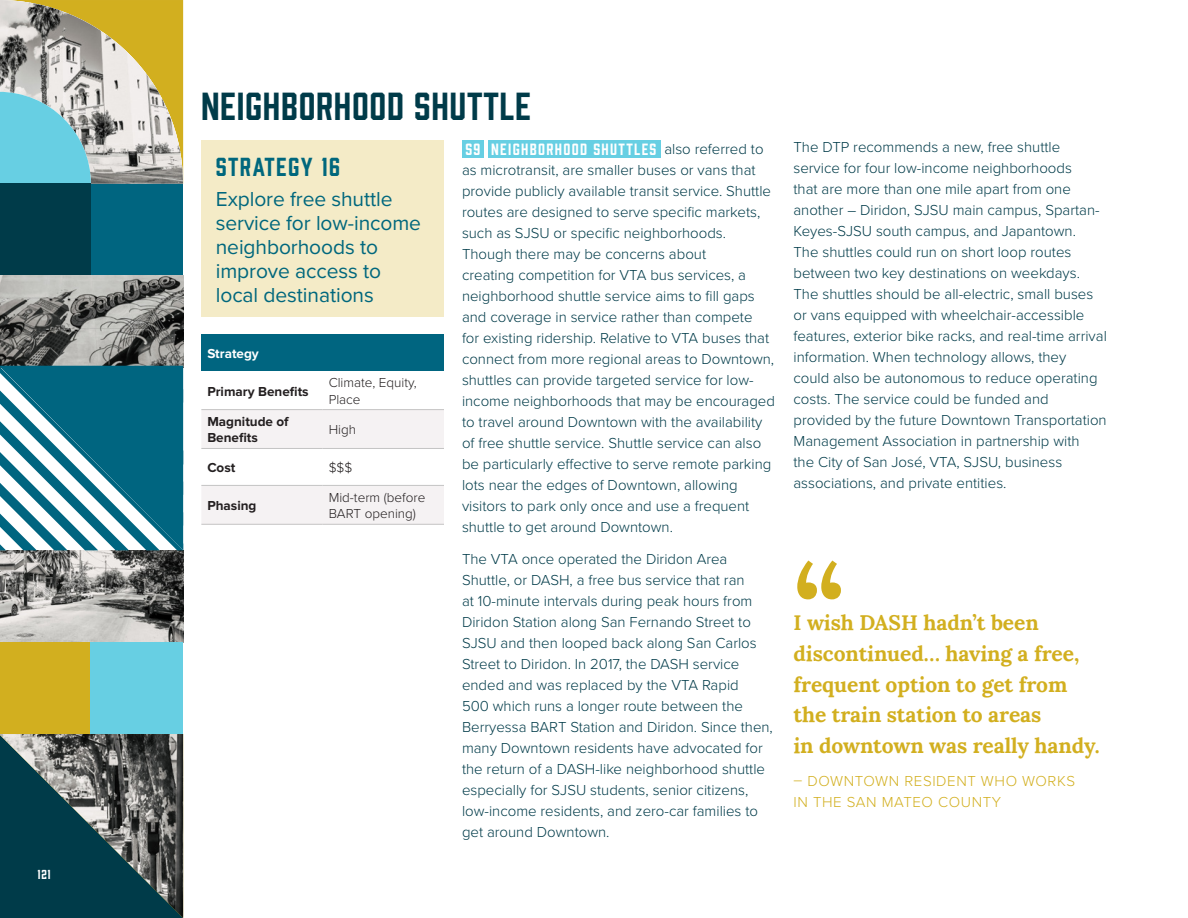
<style>
.page{position:relative;width:1188px;height:918px;background:#fff}
.page>*{position:absolute;margin:0;border:0;box-sizing:border-box;transform-origin:0 0}
.Heading_2{font:36px "Prohibition";letter-spacing:.02em;color:#003b49}
.Text_Box_Title{font:24px "Prohibition";letter-spacing:.06em;color:#00677d}
.t1{font:700 21px/30.6px "Lora";letter-spacing:-.005em;color:#d2af1f}
.Text_Box_Body{font:21px/24px "Proxima Nova";letter-spacing:-.005em;color:#00677d}
.t2{font:300 15px/21px "Proxima Nova";color:#003b49}
.t3{font:300 15px/21px "Proxima Nova";letter-spacing:.04em;color:#d2af1f}
.Chapter_Name{font:15px "Prohibition";letter-spacing:.09em;color:#fff}
.t4{font:300 13.5px/16.2px "Proxima Nova";color:#231f20}
.t5{font:700 13.5px/16.2px "Proxima Nova";color:#231f20}
.t6{font:700 13.5px "Proxima Nova";color:#fff}
.t7{font:12px "Prohibition";color:#fff}
</style>
<div class="page">
<svg style="left:797px;top:561px;width:44px;height:38px"></svg>
<div style="left:91px;top:183px;width:92px;height:92px;background:#006580"></div>
<img style="left:0;top:550px;width:183px;height:92px">
<img style="left:0;top:275px;width:183px;height:91px">
<svg style="left:0;top:0;width:183px;height:184px;background:#adb89b"></svg>
<div style="left:0;top:642px;width:91px;height:92px;background:#d2af1f"></div>
<div style="left:0;top:183px;width:91px;height:92px;background:#003b49"></div>
<div style="left:90px;top:642px;width:93px;height:92px;background:#67cfe3"></div>
<svg style="left:0;top:366px;width:183px;height:184px"></svg>
<img style="left:0;top:734px;width:183px;height:184px">
<div style="left:201px;top:140px;width:243px;height:177px;background:#f4ebc7"></div>
<div style="left:201px;top:334px;width:243px;height:37px;background:#006580"></div>
<svg style="left:201px;top:410px;width:243px;height:114px"></svg>
<hr style="left:201px;top:409px;width:122px;height:1px;background:#c4c4c4">
<hr style="left:323px;top:409px;width:121px;height:1px;background:#c4c4c4">
<hr style="left:201px;top:448px;width:122px;height:1px;background:#c4c4c4">
<hr style="left:323px;top:448px;width:121px;height:1px;background:#c4c4c4">
<hr style="left:201px;top:485px;width:122px;height:1px;background:#c4c4c4">
<hr style="left:323px;top:485px;width:121px;height:1px;background:#c4c4c4">
<hr style="left:201px;top:524px;width:122px;height:1px;background:#c4c4c4">
<hr style="left:323px;top:524px;width:121px;height:1px;background:#c4c4c4">
<div style="left:462px;top:140px;width:22px;height:18px;background:#67cfe3"></div>
<div style="left:488px;top:140px;width:172px;height:18px;background:#67cfe3"></div>
<p class="t7" style="left:38px;top:866px;width:15px">121</p>
<p class="Heading_2" style="left:201px;top:81px;width:331px">NEIGHBORHOOD SHUTTLE</p>
<p class="Text_Box_Title" style="left:216px;top:150px;width:126px">STRATEGY 16</p>
<p class="Text_Box_Body" style="left:216px;top:186px;width:207px">Explore free shuttle service for low-income neighborhoods to improve access to local destinations</p>
<p class="t6" style="left:207px;top:345px;width:53px">Strategy</p>
<p class="t5" style="left:207px;top:383px;width:103px">Primary Benefits</p>
<p class="t4" style="left:329px;top:374px;width:90px">Climate, Equity,<br>Place</p>
<p class="t5" style="left:207px;top:414px;width:83px">Magnitude of<br>Benefits</p>
<p class="t4" style="left:329px;top:421px;width:29px">High</p>
<p class="t5" style="left:207px;top:460px;width:30px">Cost</p>
<p class="t4" style="left:329px;top:459px;width:25px">$$$</p>
<p class="t5" style="left:207px;top:498px;width:51px">Phasing</p>
<p class="t4" style="left:329px;top:489px;width:98px">Mid-term (before<br>BART opening)</p>
<p class="Chapter_Name" style="left:465px;top:139px;width:16px">S9</p>
<p class="Chapter_Name" style="left:491px;top:139px;width:167px">NEIGHBORHOOD SHUTTLES</p>
<p class="t2" style="left:462px;top:137px;width:315px;text-indent:202px">also referred to as microtransit, are smaller buses or vans that provide publicly available transit service. Shuttle routes are designed to serve specific markets, such as SJSU or specific neighborhoods.<br>Though there may be concerns about<br>creating competition for VTA bus services, a neighborhood shuttle service aims to fill gaps and coverage in service rather than compete<br>for existing ridership. Relative to VTA buses that connect from more regional areas to Downtown, shuttles can provide targeted service for low&shy;income neighborhoods that may be encouraged to travel around Downtown with the availability of free shuttle service. Shuttle service can also be particularly effective to serve remote parking lots near the edges of Downtown, allowing visitors to park only once and use a frequent shuttle to get around Downtown.</p>
<p class="t2" style="left:462px;top:547px;width:312px">The VTA once operated the Diridon Area Shuttle, or DASH, a free bus service that ran<br>at 10-minute intervals during peak hours from Diridon Station along San Fernando Street to SJSU and then looped back along San Carlos Street to Diridon. In 2017, the DASH service ended and was replaced by the VTA Rapid<br>500 which runs a longer route between the Berryessa BART Station and Diridon. Since then, many Downtown residents have advocated for the return of a DASH-like neighborhood shuttle especially for SJSU students, senior citizens, low-income residents, and zero-car families to get around Downtown.</p>
<p class="t2" style="left:794px;top:136px;width:315px">The DTP recommends a new, free shuttle service for four low-income neighborhoods<br>that are more than one mile apart from one another – Diridon, SJSU main campus, Spartan-Keyes-SJSU south campus, and Japantown.<br>The shuttles could run on short loop routes between two key destinations on weekdays.<br>The shuttles should be all-electric, small buses or vans equipped with wheelchair-accessible features, exterior bike racks, and real-time arrival information. When technology allows, they<br>could also be autonomous to reduce operating costs. The service could be funded and provided by the future Downtown Transportation Management Association in partnership with<br>the City of San José, VTA, SJSU, business associations, and private entities.</p>
<p class="t1" style="left:794px;top:605px;width:287px">I wish DASH hadn’t been discontinued… having a free, frequent option to get from the train station to areas</p>
<p class="t1" style="left:794px;top:728px;width:308px">in downtown was really handy.</p>
<p class="t3" style="left:794px;top:770px;width:283px">– DOWNTOWN RESIDENT WHO WORKS<br>IN THE SAN MATEO COUNTY</p>
</div>
